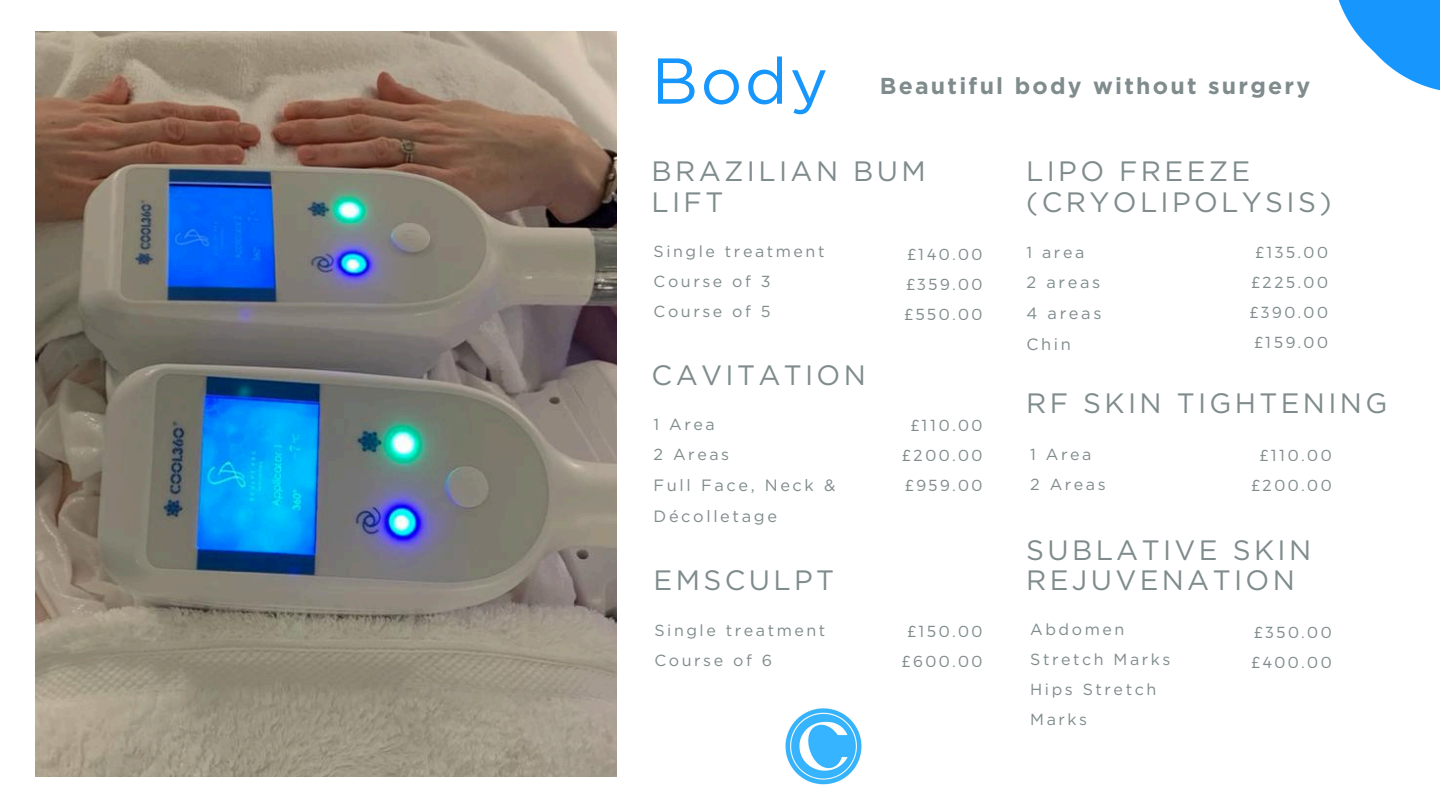
<style>
.page{position:relative;width:1440px;height:810px;background:#fff}
.page>*{position:absolute;margin:0;border:0;box-sizing:border-box;transform-origin:0 0}
.t1{font:64.7px "Gotham";color:#1797fe}
.t2{font:28px/30.8px "Gotham";letter-spacing:.12em;color:#7f8b8c}
.t3{font:700 23px "Gotham";letter-spacing:.1em;color:#7f8b8c}
.t4{font:16.4px/30.8px "Gotham";letter-spacing:.16em;color:#7f8b8c}
.t5{font:16px "Gotham";letter-spacing:.16em;color:#7f8b8c}
.t6{font:300 16px "Montserrat";letter-spacing:.16em;color:#7f8b8c}
</style>
<div class="page">
<img style="left:36px;top:32px;width:580px;height:744px">
<svg style="left:1338px;top:0;width:102px;height:91px"></svg>
<img style="left:785px;top:708px;width:77px;height:77px">
<p class="t1" style="left:652px;top:42px;width:178px">Body</p>
<h1 class="t3" style="left:880px;top:72px;width:432px">Beautiful body without surgery</h1>
<p class="t2" style="left:652px;top:155px;width:276px">BRAZILIAN BUM<br>LIFT</p>
<p class="t5" style="left:654px;top:242px;width:172px">Single treatment</p>
<h2 class="t5" style="left:654px;top:272px;width:119px">Course of 3</h2>
<h2 class="t5" style="left:654px;top:302px;width:119px">Course of 5</h2>
<p class="t2" style="left:652px;top:360px;width:216px">CAVITATION</p>
<p class="t5" style="left:654px;top:415px;width:63px">1 Area</p>
<h2 class="t5" style="left:654px;top:445px;width:77px">2 Areas</h2>
<p class="t4" style="left:654px;top:470px;width:183px">Full Face, Neck &amp;<br>Décolletage</p>
<p class="t2" style="left:654px;top:565px;width:182px">EMSCULPT</p>
<p class="t5" style="left:654px;top:620px;width:172px">Single treatment</p>
<h2 class="t5" style="left:654px;top:650px;width:119px">Course of 6</h2>
<p class="t6" style="left:907px;top:244px;width:77px">£140.00</p>
<p class="t6" style="left:906px;top:274px;width:78px">£359.00</p>
<p class="t6" style="left:904px;top:304px;width:80px">£550.00</p>
<p class="t6" style="left:911px;top:415px;width:73px">£110.00</p>
<p class="t6" style="left:902px;top:445px;width:82px">£200.00</p>
<p class="t6" style="left:905px;top:475px;width:79px">£959.00</p>
<p class="t6" style="left:908px;top:620px;width:76px">£150.00</p>
<p class="t6" style="left:902px;top:650px;width:82px">£600.00</p>
<p class="t2" style="left:1026px;top:156px;width:307px">LIPO FREEZE (CRYOLIPOLYSIS)</p>
<p class="t5" style="left:1027px;top:242px;width:59px">1 area</p>
<h2 class="t4" style="left:1027px;top:267px;width:75px">2 areas</h2>
<p class="t4" style="left:1027px;top:298px;width:76px">4 areas</p>
<p class="t4" style="left:1027px;top:328px;width:46px">Chin</p>
<p class="t6" style="left:1256px;top:242px;width:74px">£135.00</p>
<p class="t6" style="left:1251px;top:272px;width:78px">£225.00</p>
<p class="t6" style="left:1250px;top:302px;width:80px">£390.00</p>
<p class="t6" style="left:1254px;top:332px;width:75px">£159.00</p>
<p class="t2" style="left:1026px;top:387px;width:363px">RF SKIN TIGHTENING</p>
<p class="t5" style="left:1030px;top:445px;width:63px">1 Area</p>
<h2 class="t5" style="left:1030px;top:475px;width:77px">2 Areas</h2>
<p class="t6" style="left:1260px;top:445px;width:73px">£110.00</p>
<p class="t6" style="left:1251px;top:475px;width:82px">£200.00</p>
<p class="t2" style="left:1026px;top:534px;width:286px">SUBLATIVE SKIN<br>REJUVENATION</p>
<p class="t5" style="left:1030px;top:620px;width:96px">Abdomen</p>
<p class="t5" style="left:1030px;top:650px;width:142px">Stretch Marks</p>
<p class="t5" style="left:1030px;top:680px;width:128px">Hips Stretch</p>
<p class="t5" style="left:1030px;top:710px;width:58px">Marks</p>
<p class="t6" style="left:1254px;top:622px;width:79px">£350.00</p>
<p class="t6" style="left:1251px;top:652px;width:82px">£400.00</p>
</div>
